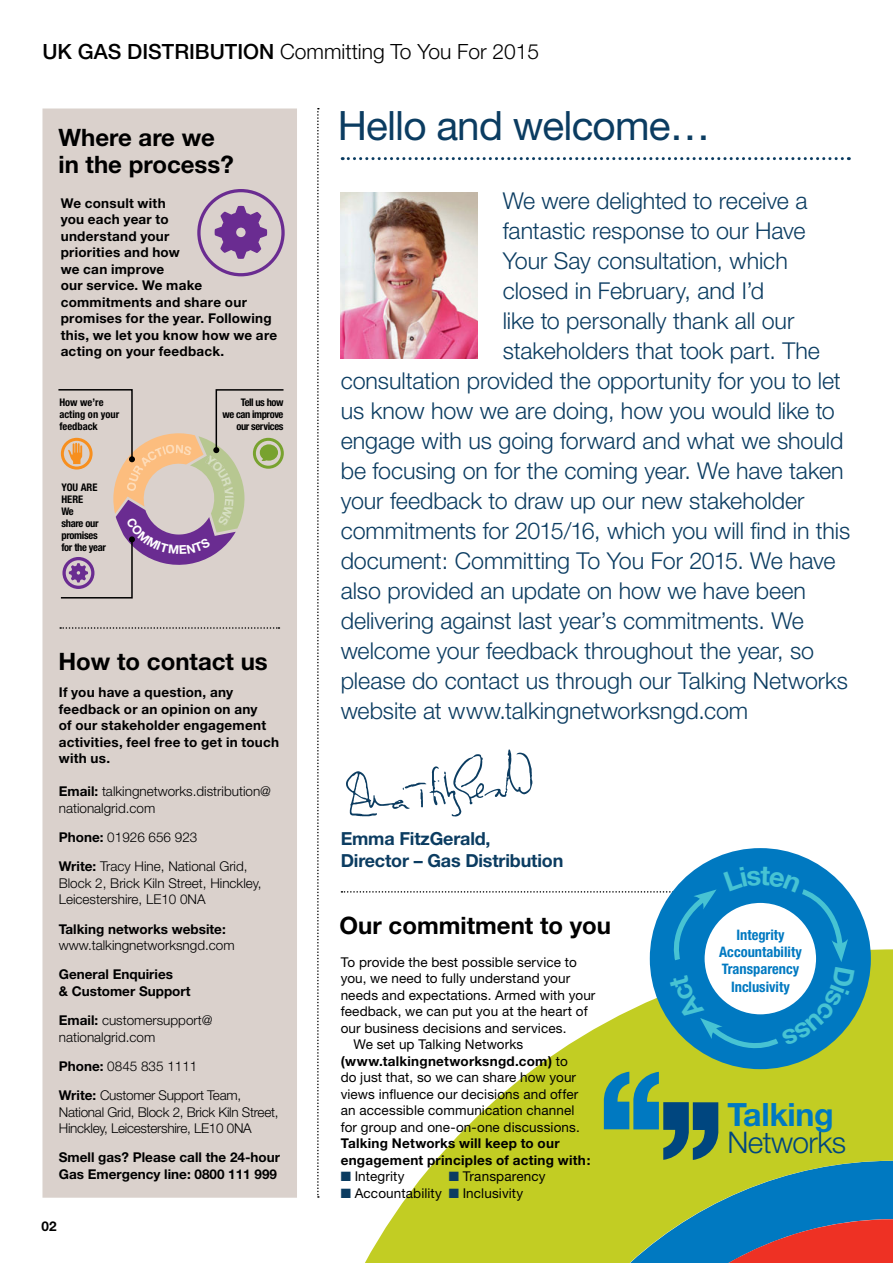
<style>
.page{position:relative;width:893px;height:1263px;background:#fff}
.page>*{position:absolute;margin:0;border:0;box-sizing:border-box;transform-origin:0 0}
.t1{font:40.5px "Helvetica Neue";letter-spacing:-.02em;color:#0b3c61}
.t2{font:700 32.1px "Helvetica Neue";letter-spacing:-.01em;color:#0079c1}
.t3{font:300 29.85px "Helvetica Neue";letter-spacing:-.02em;color:#00467f}
.t4{font:700 24px/27px "Helvetica Neue";color:#000}
.t5{font:300 23.25px "Helvetica Neue";letter-spacing:-.005em;color:#0b3c61}
.t6{font:300 21px "Helvetica Neue";color:#000}
.t7{font:700 18px/21.6px "Helvetica Neue";letter-spacing:-.01em;color:#0b3c61}
.t8{font:700 condensed 14.55px/17.4px "Helvetica Neue";color:#0079c1;text-align:center}
.t9{font:700 13.5px/16.5px "Helvetica Neue";letter-spacing:.015em;color:#000}
.t10{font:13.5px "Helvetica Neue";letter-spacing:.01em;color:#000}
.t11{font:300 13.5px/16.5px "Helvetica Neue";color:#000}
.t12{font:300 13.5px/29.2px "Helvetica Neue";letter-spacing:-.02em;color:#000}
.t13{font:700 condensed 10.5px/12px "Helvetica Neue";letter-spacing:-.03em;color:#000;text-align:right}
.t14{font:700 condensed 10.5px/12px "Helvetica Neue";color:#000}
.s1{font-weight:500}
.s2{font-weight:700}
.s3{font-weight:400}
.s4{color:#0b3c61}
</style>
<div class="page">
<svg style="left:291px;top:949px;width:602px;height:314px;fill:#c2cd23"></svg>
<img style="left:346px;top:749px;width:187px;height:68px">
<svg style="left:342px;top:157px;width:507px;height:3px"></svg>
<div style="left:650px;top:848px;width:221px;height:221px;border:55px solid #0079c1;border-radius:50%"></div>
<svg style="left:603px;top:1071px;width:116px;height:89px"></svg>
<svg style="left:317px;top:108px;width:2px;height:1089px"></svg>
<img style="left:341px;top:192px;width:136px;height:166px">
<div style="left:42px;top:108px;width:255px;height:1089px;background:#dad1cc"></div>
<svg style="left:60px;top:627px;width:219px;height:2px"></svg>
<div style="left:197px;top:189px;width:88px;height:87px;border:3px solid #6a2c91;border-radius:50%"></div>
<svg style="left:215px;top:206px;width:52px;height:53px"></svg>
<svg style="left:658px;top:1219px;width:235px;height:44px"></svg>
<svg style="left:341px;top:866px;width:513px;height:191px"></svg>
<svg style="left:57px;top:388px;width:228px;height:211px"></svg>
<p class="t6" style="left:42px;top:39px;width:498px"><span class="s1">UK GAS DISTRIBUTION</span> Committing To You For 2015</p>
<p class="t4" style="left:59px;top:123px;width:177px">Where are we in the process?</p>
<p class="t9" style="left:61px;top:194px;width:218px">We consult with<br>you each year to<br>understand your<br>priorities and how<br>we can improve<br>our service. We make commitments and share our promises for the year. Following this, we let you know how we are acting on your feedback.</p>
<p class="t14" style="left:59px;top:396px;width:61px">How we’re acting on your feedback</p>
<p class="t13" style="left:223px;top:396px;width:62px">Tell us how<br>we can improve our services</p>
<p class="t13" style="left:61px;top:481px;width:46px;text-align:left">YOU ARE<br>HERE<br>We<br>share our promises for the year</p>
<p class="t4" style="left:58px;top:647px;width:211px">How to contact us</p>
<p class="t9" style="left:59px;top:684px;width:222px">If you have a question, any feedback or an opinion on any<br>of our stakeholder engagement activities, feel free to get in touch with us.</p>
<p class="t11" style="left:59px;top:783px;width:214px"><span class="s2">Email:</span> talkingnetworks.distribution@ nationalgrid.com</p>
<p class="t11" style="left:59px;top:822px;width:190px;line-height:29.2px"><span class="s2">Phone:</span> 01926 656 923<br><span class="s2">Write:</span> Tracy Hine, National Grid,</p>
<p class="t11" style="left:59px;top:874px;width:204px">Block 2, Brick Kiln Street, Hinckley,<br>Leicestershire, LE10 0NA</p>
<p class="t9" style="left:59px;top:920px;width:168px">Talking networks website:</p>
<p class="t11" style="left:59px;top:937px;width:177px">www.talkingnetworksngd.com</p>
<p class="t9" style="left:59px;top:966px;width:133px">General Enquiries<br>&amp; Customer Support</p>
<p class="t11" style="left:59px;top:1012px;width:155px"><span class="s2">Email:</span> customersupport@ nationalgrid.com</p>
<p class="t12" style="left:59px;top:1051px;width:184px"><span class="s2">Phone:</span> 0845 835 1111<br><span class="s2">Write:</span> Customer Support Team,</p>
<p class="t12" style="left:59px;top:1103px;width:221px;line-height:16.5px">National Grid, Block 2, Brick Kiln Street,<br>Hinckley, Leicestershire, LE10 0NA</p>
<p class="t9" style="left:59px;top:1149px;width:223px">Smell gas? Please call the 24-hour<br>Gas Emergency line: 0800 111 999</p>
<p class="t9" style="left:42px;top:1217px;width:17px">02</p>
<h1 class="t1" style="left:338px;top:101px;width:374px">Hello and welcome…</h1>
<p class="t5" style="left:503px;top:187px;width:306px">We were delighted to receive a</p>
<p class="t5" style="left:503px;top:217px;width:304px">fantastic response to our Have</p>
<p class="t5" style="left:503px;top:247px;width:287px">Your Say consultation, which</p>
<p class="t5" style="left:503px;top:277px;width:263px">closed in February, and I’d</p>
<p class="t5" style="left:503px;top:307px;width:293px">like to personally thank all our</p>
<p class="t5" style="left:503px;top:337px;width:319px">stakeholders that took part. The</p>
<p class="t5" style="left:341px;top:367px;width:502px">consultation provided the opportunity for you to let</p>
<p class="t5" style="left:341px;top:397px;width:496px">us know how we are doing, how you would like to</p>
<p class="t5" style="left:341px;top:427px;width:504px">engage with us going forward and what we should</p>
<p class="t5" style="left:341px;top:457px;width:504px">be focusing on for the coming year. We have taken</p>
<p class="t5" style="left:341px;top:487px;width:465px">your feedback to draw up our new stakeholder</p>
<p class="t5" style="left:341px;top:517px;width:511px">commitments for 2015/16, which you will find in this</p>
<p class="t5" style="left:341px;top:547px;width:496px">document: Committing To You For 2015. We have</p>
<p class="t5" style="left:341px;top:577px;width:467px">also provided an update on how we have been</p>
<p class="t5" style="left:341px;top:607px;width:465px">delivering against last year’s commitments. We</p>
<p class="t5" style="left:341px;top:637px;width:475px">welcome your feedback throughout the year, so</p>
<p class="t5" style="left:341px;top:667px;width:509px">please do contact us through our Talking Networks</p>
<p class="t5" style="left:341px;top:697px;width:409px">website at www.talkingnetworksngd.com</p>
<p class="t7" style="left:341px;top:827px;width:224px">Emma FitzGerald,<br>Director – Gas Distribution</p>
<p class="t4" style="left:340px;top:911px;width:273px">Our commitment to you</p>
<p class="t10" style="left:341px;top:954px;width:238px">To provide the best possible service to</p>
<p class="t10" style="left:341px;top:970px;width:231px">you, we need to fully understand your</p>
<p class="t10" style="left:341px;top:987px;width:256px">needs and expectations. Armed with your</p>
<p class="t10" style="left:341px;top:1003px;width:248px">feedback, we can put you at the heart of</p>
<p class="t10" style="left:341px;top:1020px;width:227px">our business decisions and services.</p>
<p class="t10" style="left:353px;top:1036px;width:171px">We set up Talking Networks</p>
<p class="t9" style="left:341px;top:1052px;width:229px">(www.talkingnetworksngd.com) <span class="s3">to</span></p>
<p class="t10" style="left:341px;top:1069px;width:237px">do just that, so we can share how your</p>
<p class="t10" style="left:341px;top:1086px;width:239px">views influence our decisions and offer</p>
<p class="t10" style="left:341px;top:1102px;width:235px">an accessible communication channel</p>
<p class="t10" style="left:341px;top:1119px;width:241px">for group and one-on-one discussions.</p>
<p class="t9" style="left:341px;top:1135px;width:251px">Talking Networks will keep to our engagement principles of acting with:</p>
<p class="t10" style="left:341px;top:1168px;width:65px"><span class="s4">■</span> Integrity</p>
<p class="t10" style="left:449px;top:1168px;width:98px"><span class="s4">■</span> Transparency</p>
<p class="t10" style="left:341px;top:1185px;width:184px"><span class="s4">■</span> Accountability <span class="s4">■</span> Inclusivity</p>
<p class="t8" style="left:719px;top:925px;width:84px">Integrity<br>Accountability<br>Transparency<br>Inclusivity</p>
<h2 class="t2" style="left:727px;top:1094px;width:108px">Talking</h2>
<p class="t3" style="left:727px;top:1124px;width:120px">Networks</p>
</div>
